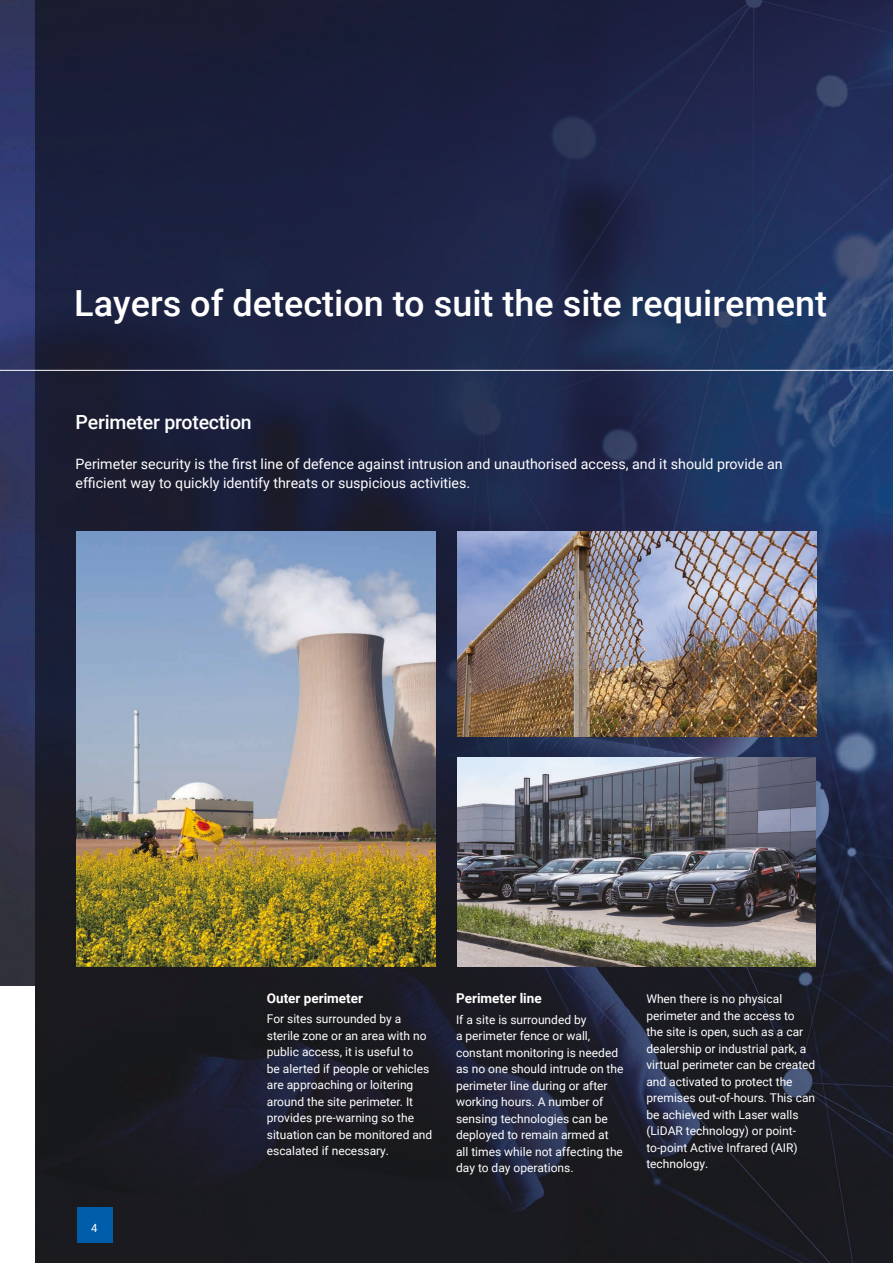
<style>
.page{position:relative;width:893px;height:1263px;background:#fff}
.page>*{position:absolute;margin:0;border:0;box-sizing:border-box;transform-origin:0 0}
.t1{font:500 36px "Roboto";color:#fff}
.t2{font:500 19.5px "Roboto";letter-spacing:-.01em;color:#fff}
.t3{font:14.25px/19.5px "Roboto";color:#fff}
.t4{font:700 13.5px "Roboto";color:#fff}
.t5{font:12px/16.5px "Roboto";color:#fff}
.t6{font:11.25px "Roboto";color:#fff}
</style>
<div class="page">
<img style="left:34px;top:0;width:859px;height:1263px">
<img style="left:457px;top:757px;width:359px;height:209px">
<svg style="left:0;top:0;width:34px;height:986px"></svg>
<div style="left:77px;top:1207px;width:35px;height:35px;background:#005da9"></div>
<hr style="left:0;top:370px;width:893px;height:1px;background:#fff">
<img style="left:77px;top:531px;width:359px;height:435px">
<img style="left:457px;top:531px;width:359px;height:206px">
<h1 class="t1" style="left:74px;top:278px;width:754px">Layers of detection to suit the site requirement</h1>
<h2 class="t2" style="left:75px;top:408px;width:178px">Perimeter protection</h2>
<p class="t3" style="left:75px;top:453px;width:709px">Perimeter security is the first line of defence against intrusion and unauthorised access, and it should provide an efficient way to quickly identify threats or suspicious activities.</p>
<p class="t6" style="left:91px;top:1220px;width:8px">4</p>
<p class="t4" style="left:267px;top:988px;width:98px">Outer perimeter</p>
<p class="t5" style="left:267px;top:1010px;width:167px">For sites surrounded by a sterile zone or an area with no public access, it is useful to<br>be alerted if people or vehicles are approaching or loitering around the site perimeter. It provides pre-warning so the situation can be monitored and escalated if necessary.</p>
<p class="t4" style="left:456px;top:988px;width:87px">Perimeter line</p>
<p class="t5" style="left:456px;top:1011px;width:169px">If a site is surrounded by<br>a perimeter fence or wall, constant monitoring is needed as no one should intrude on the perimeter line during or after working hours. A number of sensing technologies can be deployed to remain armed at all times while not affecting the day to day operations.</p>
<p class="t5" style="left:646px;top:990px;width:171px">When there is no physical perimeter and the access to<br>the site is open, such as a car dealership or industrial park, a virtual perimeter can be created and activated to protect the premises out-of-hours. This can be achieved with Laser walls (LiDAR technology) or point&shy;to-point Active Infrared (AIR) technology.</p>
</div>
